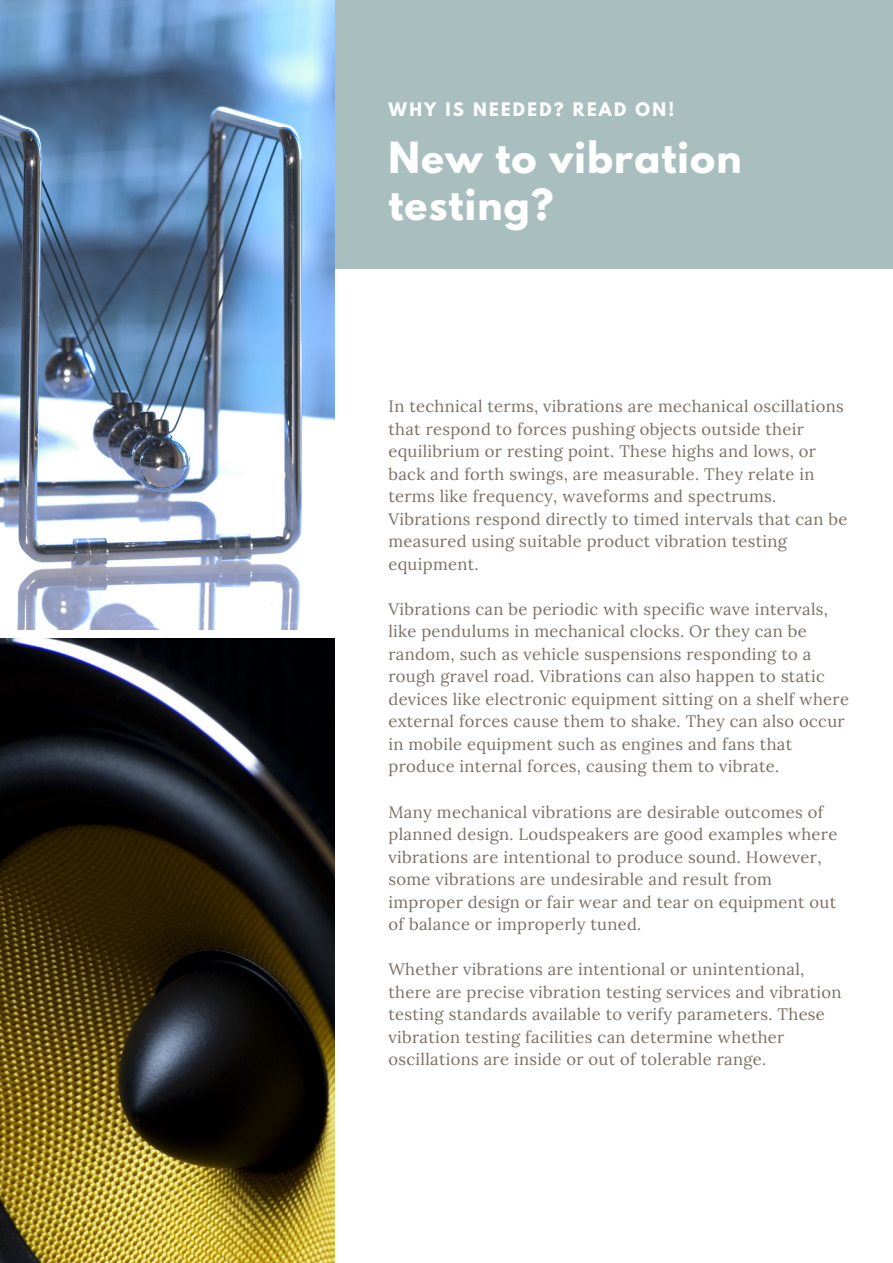
<style>
.page{position:relative;width:893px;height:1263px;background:#fff}
.page>*{position:absolute;margin:0;border:0;box-sizing:border-box;transform-origin:0 0}
.t1{font:700 38.1px/47.2px "League Spartan";letter-spacing:.03em;color:#fff}
.t2{font:16.5px/22.5px "Lora";letter-spacing:.02em;color:#7a7167}
.t3{font:700 16.5px "League Spartan";letter-spacing:.14em;color:#fff}
</style>
<div class="page">
<div style="left:0;top:0;width:893px;height:269px;background:#a9bebe"></div>
<img style="left:0;top:0;width:334px;height:629px">
<img style="left:0;top:638px;width:334px;height:625px">
<p class="t3" style="left:388px;top:101px;width:287px">WHY IS NEEDED? READ ON!</p>
<h1 class="t1" style="left:388px;top:138px;width:355px">New to vibration testing?</h1>
<p class="t2" style="left:388px;top:395px;width:460px">In technical terms, vibrations are mechanical oscillations that respond to forces pushing objects outside their equilibrium or resting point. These highs and lows, or back and forth swings, are measurable. They relate in terms like frequency, waveforms and spectrums.<br>Vibrations respond directly to timed intervals that can be measured using suitable product vibration testing equipment.</p>
<p class="t2" style="left:388px;top:597px;width:462px">Vibrations can be periodic with specific wave intervals, like pendulums in mechanical clocks. Or they can be random, such as vehicle suspensions responding to a rough gravel road. Vibrations can also happen to static devices like electronic equipment sitting on a shelf where external forces cause them to shake. They can also occur in mobile equipment such as engines and fans that produce internal forces, causing them to vibrate.</p>
<p class="t2" style="left:388px;top:800px;width:450px">Many mechanical vibrations are desirable outcomes of planned design. Loudspeakers are good examples where vibrations are intentional to produce sound. However, some vibrations are undesirable and result from improper design or fair wear and tear on equipment out of balance or improperly tuned.</p>
<p class="t2" style="left:388px;top:958px;width:454px">Whether vibrations are intentional or unintentional, there are precise vibration testing services and vibration testing standards available to verify parameters. These vibration testing facilities can determine whether oscillations are inside or out of tolerable range.</p>
</div>
